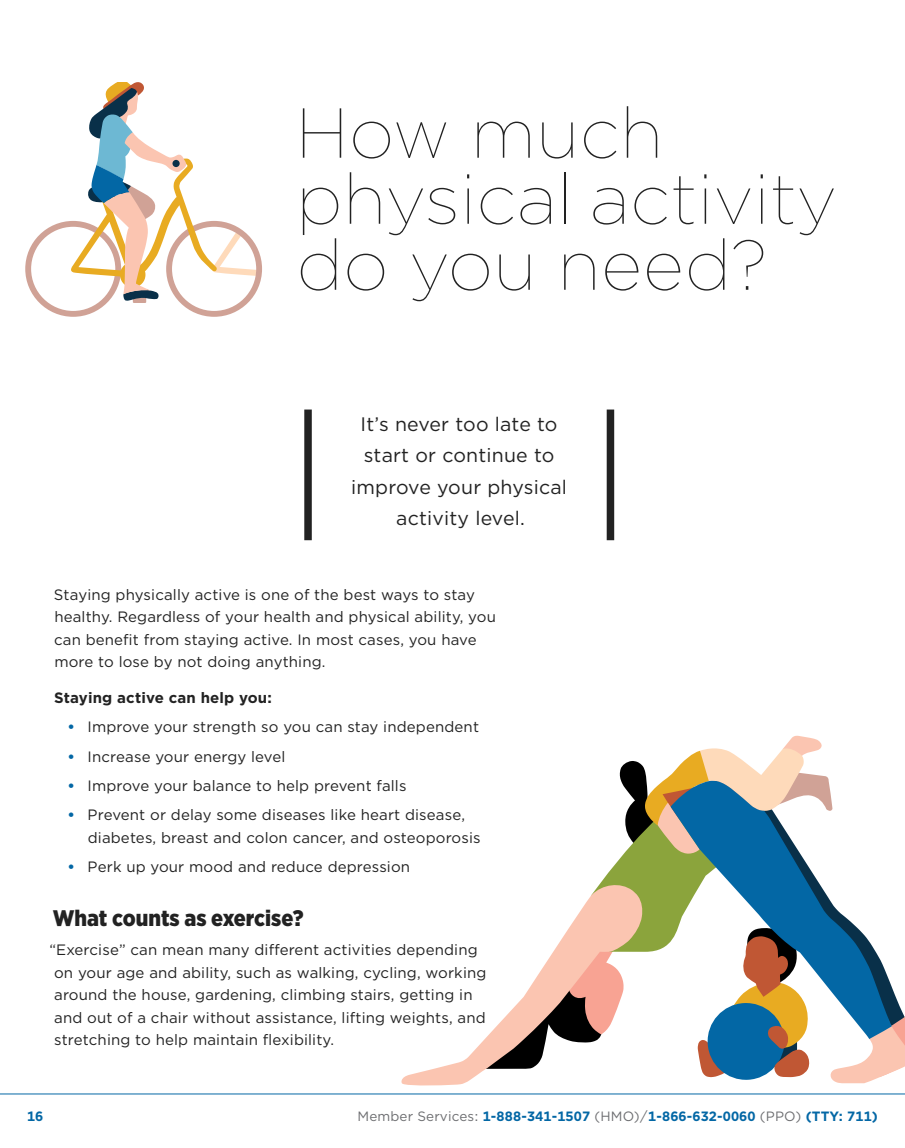
<style>
.page{position:relative;width:905px;height:1148px;background:#fff}
.page>*{position:absolute;margin:0;border:0;box-sizing:border-box;transform-origin:0 0}
.Body{font:100 70.5px/66px "Gotham";letter-spacing:.01em;color:#222}
.t1{font:900 22.5px "Gotham Narrow";color:#222}
.Body__Big{font:19.5px/31.5px "Gotham";letter-spacing:.01em;color:#222;text-align:center}
.Body-2{font:15px/22.5px "Gotham";letter-spacing:.01em;color:#222}
.t2{font:700 15px "Gotham";letter-spacing:.01em;color:#222}
.t3{font:700 13.5px "Gotham";letter-spacing:.01em;color:#0367a5}
.s1{font-weight:700;color:#0367a5}
.s2{font-weight:400;color:#6d6e71}
</style>
<div class="page">
<svg style="left:401px;top:1052px;width:72px;height:34px"></svg>
<svg style="left:473px;top:735px;width:431px;height:348px"></svg>
<svg style="left:670px;top:780px;width:221px;height:259px"></svg>
<div style="left:304px;top:409px;width:8px;height:131px;background:#222"></div>
<div style="left:606px;top:409px;width:8px;height:131px;background:#222"></div>
<svg style="left:25px;top:82px;width:237px;height:235px"></svg>
<div style="left:172px;top:160px;width:8px;height:7px;background:#093049;border-radius:50%"></div>
<hr style="left:0;top:1093px;width:904px;height:1px;background:#0367a5">
<p class="Body" style="left:295px;top:98px;width:542px">How much physical activity do you need?</p>
<p class="Body__Big" style="left:351px;top:408px;width:217px">It’s never too late to start or continue to improve your physical activity level.</p>
<p class="Body-2" style="left:54px;top:582px;width:443px">Staying physically active is one of the best ways to stay healthy. Regardless of your health and physical ability, you can benefit from staying active. In most cases, you have more to lose by not doing anything.</p>
<h3 class="t2" style="left:54px;top:687px;width:219px">Staying active can help you:</h3>
<p class="Body-2" style="left:68px;top:715px;width:413px"><span class="s1">•</span> Improve your strength so you can stay independent</p>
<p class="Body-2" style="left:68px;top:744px;width:219px"><span class="s1">•</span> Increase your energy level</p>
<p class="Body-2" style="left:68px;top:774px;width:340px"><span class="s1">•</span> Improve your balance to help prevent falls</p>
<p class="Body-2" style="left:88px;top:803px;width:394px;text-indent:-20px"><span class="s1">•</span> Prevent or delay some diseases like heart disease, diabetes, breast and colon cancer, and osteoporosis</p>
<p class="Body-2" style="left:68px;top:855px;width:344px"><span class="s1">•</span> Perk up your mood and reduce depression</p>
<h2 class="t1" style="left:53px;top:903px;width:252px">What counts as exercise?</h2>
<p class="Body-2" style="left:54px;top:938px;width:434px;text-indent:-5px">“Exercise” can mean many different activities depending on your age and ability, such as walking, cycling, working around the house, gardening, climbing stairs, getting in and out of a chair without assistance, lifting weights, and stretching to help maintain flexibility.</p>
<p class="t3" style="left:27px;top:1107px;width:18px">16</p>
<p class="t3" style="left:357px;top:1107px;width:522px"><span class="s2">Member Services:</span> 1-888-341-1507 <span class="s2">(HMO)/</span>1-866-632-0060 <span class="s2">(PPO)</span> (TTY: 711)</p>
</div>
